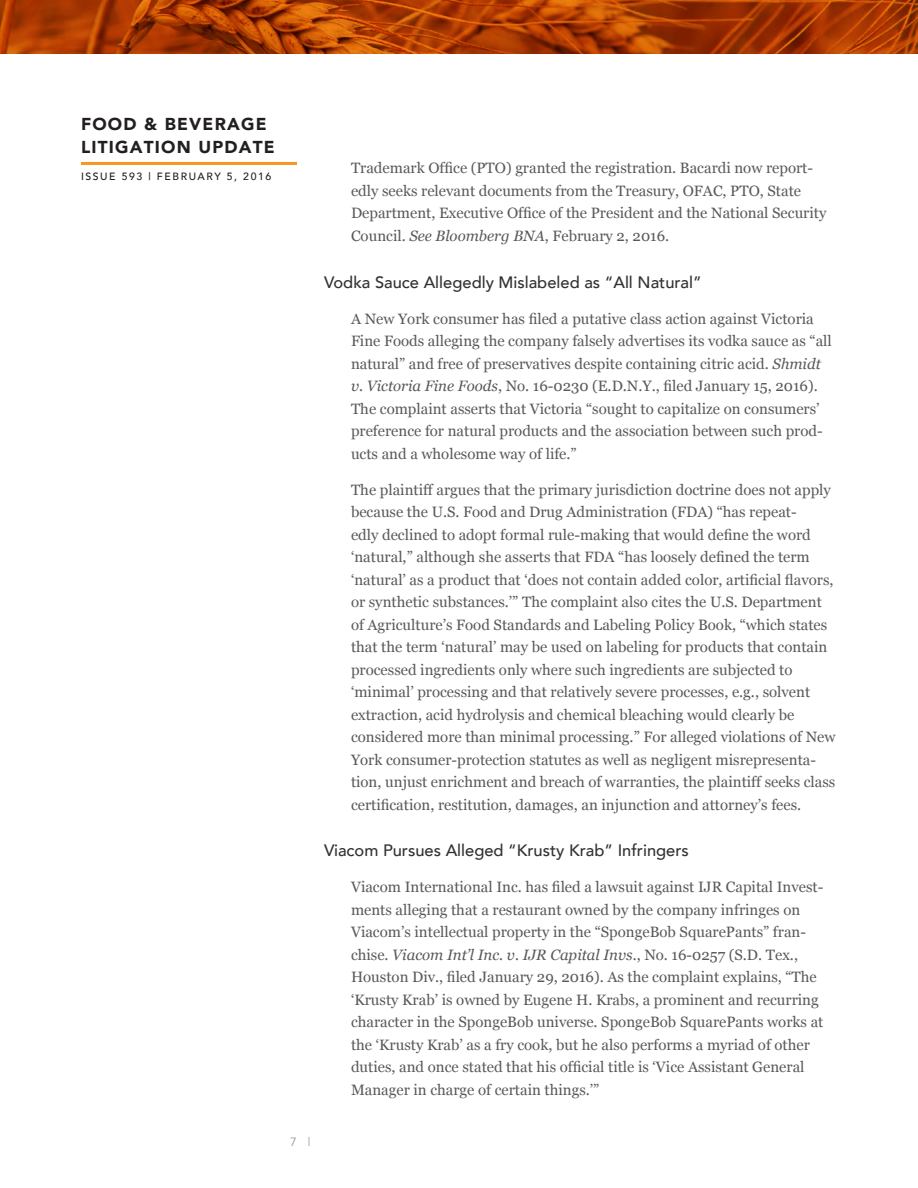
<style>
.page{position:relative;width:918px;height:1188px;background:#fff}
.page>*{position:absolute;margin:0;border:0;box-sizing:border-box;transform-origin:0 0}
.t1{font:900 17.25px/22.5px "Avenir";letter-spacing:.07em;color:#231f20}
.t2{font:500 16.5px "Avenir";color:#333132}
.t3{font:15px/22.5px "Georgia";color:#58595b}
.t4{font:12px "Avenir";color:#939598}
.t5{font:500 10.5px "Avenir";letter-spacing:.15em;color:#231f20}
.s1{font-style:italic}
</style>
<div class="page">
<hr style="left:81px;top:162px;width:216px;height:3px;background:#f8971d">
<svg style="left:0;top:0;width:918px;height:54px;background:#a83c02"></svg>
<p class="t1" style="left:81px;top:113px;width:195px">FOOD &amp; BEVERAGE<br>LITIGATION UPDATE</p>
<p class="t5" style="left:81px;top:167px;width:192px">ISSUE 593 | FEBRUARY 5, 2016</p>
<p class="t3" style="left:351px;top:157px;width:477px">Trademark Office (PTO) granted the registration. Bacardi now report&shy;edly seeks relevant documents from the Treasury, OFAC, PTO, State Department, Executive Office of the President and the National Security Council. <span class="s1">See Bloomberg BNA</span>, February 2, 2016.</p>
<p class="t2" style="left:324px;top:268px;width:379px">Vodka Sauce Allegedly Mislabeled as “All Natural”</p>
<p class="t3" style="left:351px;top:308px;width:482px">A New York consumer has filed a putative class action against Victoria Fine Foods alleging the company falsely advertises its vodka sauce as “all natural” and free of preservatives despite containing citric acid. <span class="s1">Shmidt v. Victoria Fine Foods</span>, No. 16-0230 (E.D.N.Y., filed January 15, 2016).<br>The complaint asserts that Victoria “sought to capitalize on consumers’ preference for natural products and the association between such prod&shy;ucts and a wholesome way of life.”</p>
<p class="t3" style="left:351px;top:479px;width:486px">The plaintiff argues that the primary jurisdiction doctrine does not apply because the U.S. Food and Drug Administration (FDA) “has repeat-<br>edly declined to adopt formal rule-making that would define the word ‘natural,” although she asserts that FDA “has loosely defined the term ‘natural’ as a product that ‘does not contain added color, artificial flavors, or synthetic substances.’” The complaint also cites the U.S. Department of Agriculture’s Food Standards and Labeling Policy Book, “which states that the term ‘natural’ may be used on labeling for products that contain processed ingredients only where such ingredients are subjected to ‘minimal’ processing and that relatively severe processes, e.g., solvent extraction, acid hydrolysis and chemical bleaching would clearly be considered more than minimal processing.” For alleged violations of New York consumer-protection statutes as well as negligent misrepresenta&shy;tion, unjust enrichment and breach of warranties, the plaintiff seeks class certification, restitution, damages, an injunction and attorney’s fees.</p>
<p class="t2" style="left:324px;top:836px;width:366px">Viacom Pursues Alleged “Krusty Krab” Infringers</p>
<p class="t3" style="left:351px;top:876px;width:474px">Viacom International Inc. has filed a lawsuit against IJR Capital Invest&shy;ments alleging that a restaurant owned by the company infringes on Viacom’s intellectual property in the “SpongeBob SquarePants” fran&shy;chise. <span class="s1">Viacom Int’l Inc. v. IJR Capital Invs.</span>, No. 16-0257 (S.D. Tex., Houston Div., filed January 29, 2016). As the complaint explains, “The ‘Krusty Krab’ is owned by Eugene H. Krabs, a prominent and recurring character in the SpongeBob universe. SpongeBob SquarePants works at the ‘Krusty Krab’ as a fry cook, but he also performs a myriad of other duties, and once stated that his official title is ‘Vice Assistant General Manager in charge of certain things.’”</p>
<p class="t4" style="left:290px;top:1135px;width:22px">7 |</p>
</div>
